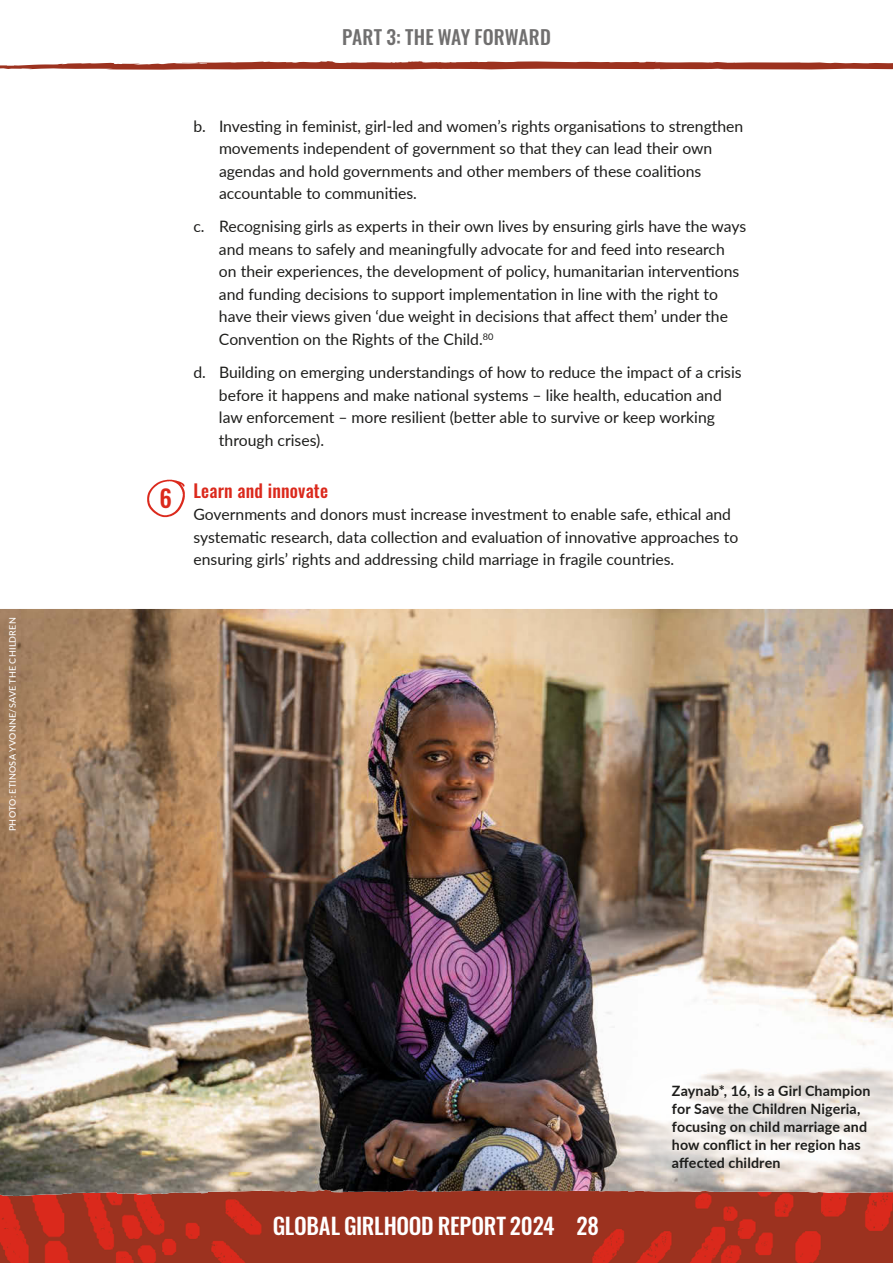
<style>
.page{position:relative;width:893px;height:1263px;background:#fff}
.page>*{position:absolute;margin:0;border:0;box-sizing:border-box;transform-origin:0 0}
.t1{font:500 22.5px "Oswald";letter-spacing:-.015em;color:#fff}
.t2{font:500 19.5px "Oswald";letter-spacing:.005em;color:#706f6f}
.t3{font:500 18px "Oswald";letter-spacing:.01em;color:#db291c}
.t4{font:15.75px/22.5px "Lato";color:#1d1d1b}
.t5{font:700 14.25px/18px "Lato";letter-spacing:.01em;color:#1d1d1b}
.t6{font:500 9px "Lato";letter-spacing:.025em;color:#fff}
.s1{font-size:24px}
</style>
<div class="page">
<svg style="left:0;top:61px;width:893px;height:9px"></svg>
<img style="left:0;top:1196px;width:893px;height:67px">
<img style="left:147px;top:479px;width:38px;height:39px">
<img style="left:636px;top:609px;width:257px;height:587px">
<img style="left:0;top:609px;width:636px;height:587px">
<svg style="left:614px;top:1051px;width:279px;height:136px"></svg>
<p class="t6" style="left:6px;top:831px;width:215px;rotate:-90deg">PHOTO: ETINOSA YVONNE/SAVE THE CHILDREN</p>
<p class="t2" style="left:342px;top:19px;width:210px">PART 3: THE WAY FORWARD</p>
<p class="t4" style="left:219px;top:114px;width:526px;text-indent:-26px">b. Investing in feminist, girl-led and women’s rights organisations to strengthen movements independent of government so that they can lead their own agendas and hold governments and other members of these coalitions accountable to communities.</p>
<p class="t4" style="left:219px;top:215px;width:529px;text-indent:-25px">c. Recognising girls as experts in their own lives by ensuring girls have the ways and means to safely and meaningfully advocate for and feed into research on their experiences, the development of policy, humanitarian interventions and funding decisions to support implementation in line with the right to have their views given ‘due weight in decisions that affect them’ under the Convention on the Rights of the Child.<sup>80</sup></p>
<p class="t4" style="left:219px;top:360px;width:524px;text-indent:-25px">d. Building on emerging understandings of how to reduce the impact of a crisis before it happens and make national systems – like health, education and law enforcement – more resilient (better able to survive or keep working through crises).</p>
<p class="t3" style="left:159px;top:474px;width:170px"><span class="s1">6</span> Learn and innovate</p>
<p class="t4" style="left:193px;top:503px;width:546px">Governments and donors must increase investment to enable safe, ethical and systematic research, data collection and evaluation of innovative approaches to ensuring girls’ rights and addressing child marriage in fragile countries.</p>
<h1 class="t1" style="left:273px;top:1206px;width:328px">GLOBAL GIRLHOOD REPORT 2024 28</h1>
<p class="t5" style="left:672px;top:1081px;width:200px">Zaynab*, 16, is a Girl Champion for Save the Children Nigeria, focusing on child marriage and how conflict in her region has affected children</p>
</div>
